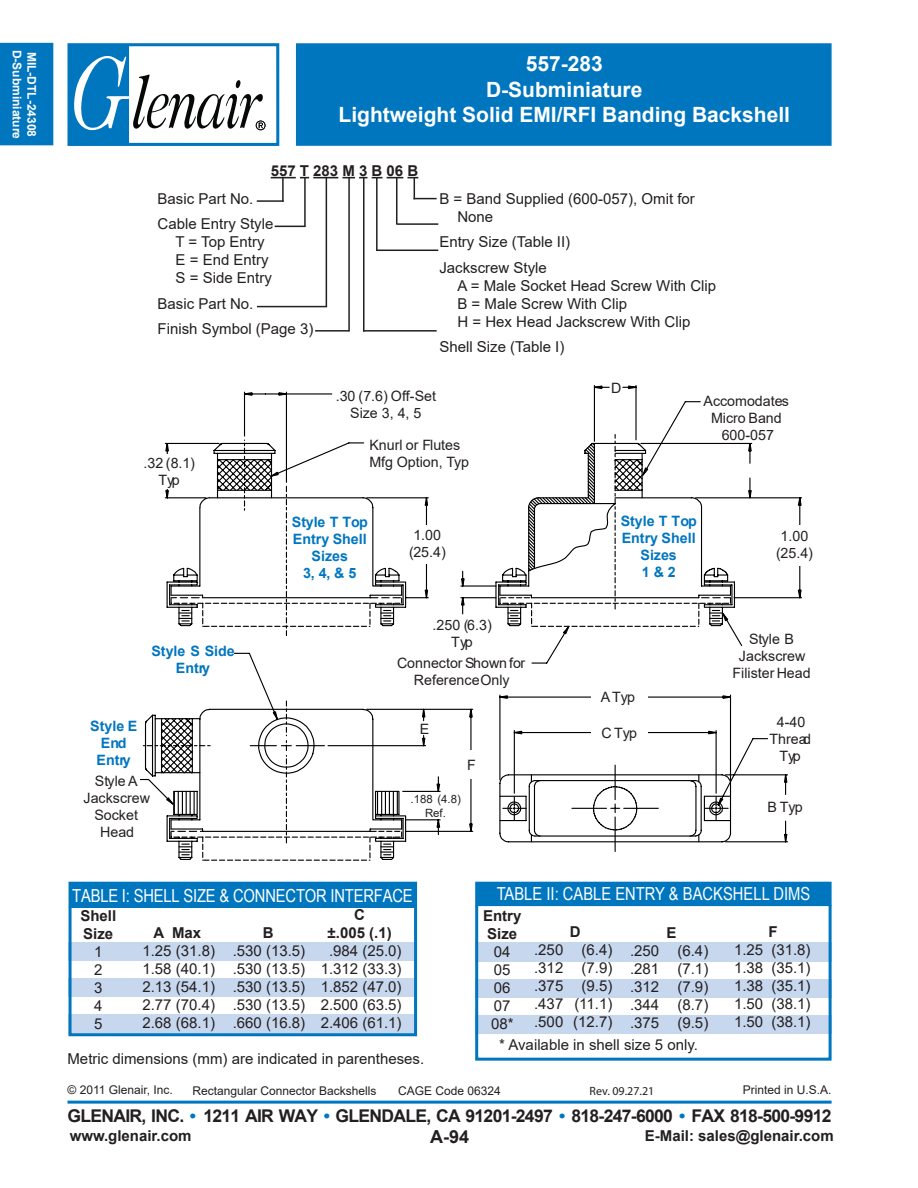
<style>
.page{position:relative;width:918px;height:1188px;background:#fff}
.page>*{position:absolute;margin:0;border:0;box-sizing:border-box;transform-origin:0 0}
.t1{font:700 21px/25.2px "Arial";color:#fff;text-align:center}
.t2{font:18px "Arial Narrow";letter-spacing:-.01em;color:#fff}
.t3{font:700 18px "Arial";color:#231f20}
.t4{font:700 17.55px "Arial";letter-spacing:-.04em;color:#231f20}
.t5{font:15px/18px "Arial";color:#231f20}
.t6{font:700 15px/18px "Arial";color:#231f20}
.t7{font:700 15px "Arial";letter-spacing:.28em;color:#231f20}
.t8{font:14.25px/17.1px "Arial";color:#241f21;text-align:center}
.t9{font:700 14.25px/17.1px "Arial";color:#0076bf;text-align:center}
.t10{font:12px "Arial";color:#231f20}
.t11{font:700 12px "Arial";color:#fff}
.t12{font:12px "Myriad Pro";color:#231f20}
.t13{font:11.4px/14.2px "Arial";color:#241f21;text-align:center}
.s1{color:#0076bf}
</style>
<div class="page">
<div style="left:0;top:43px;width:53px;height:102px;background:#0076bf"></div>
<div style="left:296px;top:43px;width:536px;height:103px;background:#0076bf;border:2px solid #0076bf"></div>
<hr style="left:68px;top:1101px;width:764px;height:3px;background:#0076bf">
<svg style="left:68px;top:43px;width:211px;height:103px"></svg>
<div style="left:477px;top:882px;width:353px;height:24px;background:#0076bf"></div>
<div style="left:70px;top:883px;width:345px;height:25px;background:#0076bf"></div>
<hr style="left:257px;top:200px;width:27px;height:2px;background:#231f20">
<hr style="left:282px;top:178px;width:2px;height:24px;background:#231f20">
<hr style="left:257px;top:306px;width:70px;height:1px;background:#231f20">
<hr style="left:326px;top:178px;width:1px;height:128px;background:#231f20">
<hr style="left:348px;top:178px;width:2px;height:153px;background:#231f20">
<hr style="left:315px;top:330px;width:34px;height:2px;background:#231f20">
<hr style="left:363px;top:178px;width:2px;height:154px;background:#231f20">
<hr style="left:363px;top:330px;width:74px;height:2px;background:#231f20">
<svg style="left:271px;top:177px;width:166px;height:22px"></svg>
<hr style="left:275px;top:226px;width:30px;height:1px;background:#231f20">
<hr style="left:304px;top:178px;width:2px;height:49px;background:#231f20">
<hr style="left:376px;top:250px;width:62px;height:1px;background:#231f20">
<hr style="left:376px;top:178px;width:2px;height:73px;background:#231f20">
<hr style="left:396px;top:177px;width:2px;height:47px;background:#231f20">
<hr style="left:396px;top:223px;width:42px;height:2px;background:#231f20">
<div style="left:475px;top:942px;width:357px;height:20px;background:#c7d7ee"></div>
<div style="left:475px;top:979px;width:357px;height:19px;background:#c7d7ee"></div>
<div style="left:475px;top:1015px;width:357px;height:19px;background:#c7d7ee"></div>
<div style="left:475px;top:882px;width:357px;height:179px;border:3px solid #0076bf"></div>
<div style="left:69px;top:942px;width:347px;height:19px;background:#c7d7ee"></div>
<div style="left:69px;top:979px;width:347px;height:18px;background:#c7d7ee"></div>
<div style="left:69px;top:1015px;width:347px;height:20px;background:#c7d7ee"></div>
<div style="left:69px;top:882px;width:348px;height:154px;border:3px solid #0076bf"></div>
<svg style="left:178px;top:400px;width:624px;height:459px"></svg>
<svg style="left:142px;top:439px;width:590px;height:404px"></svg>
<svg style="left:173px;top:433px;width:556px;height:423px"></svg>
<div style="left:401px;top:526px;width:52px;height:38px;background:#fff"></div>
<div style="left:769px;top:525px;width:49px;height:41px;background:#fff"></div>
<div style="left:460px;top:750px;width:22px;height:29px;background:#fff"></div>
<div style="left:591px;top:681px;width:57px;height:69px;background:#fff"></div>
<div style="left:139px;top:454px;width:63px;height:35px;background:#fff"></div>
<p class="t11" style="left:26px;top:50px;width:91px;rotate:90deg">D-Subminiature</p>
<p class="t11" style="left:40px;top:52px;width:87px;rotate:90deg">MIL-DTL-24308</p>
<h1 class="t1" style="left:339px;top:52px;width:453px">557-283<br>D-Subminiature<br>Lightweight Solid EMI/RFI Banding Backshell</h1>
<p class="t7" style="left:271px;top:160px;width:149px">557T283M3B06B</p>
<p class="t5" style="left:158px;top:186px;width:117px;line-height:25.5px">Basic Part No.<br>Cable Entry Style</p>
<p class="t5" style="left:176px;top:233px;width:98px">T = Top Entry<br>E = End Entry<br>S = Side Entry</p>
<p class="t5" style="left:158px;top:291px;width:157px;line-height:25.5px">Basic Part No.<br>Finish Symbol (Page 3)</p>
<p class="t5" style="left:457px;top:190px;width:239px;text-indent:-18px">B = Band Supplied (600-057), Omit for<br>None</p>
<p class="t5" style="left:439px;top:229px;width:132px;line-height:25.5px">Entry Size (Table II)<br>Jackscrew Style</p>
<p class="t5" style="left:457px;top:277px;width:260px">A = Male Socket Head Screw With Clip<br>B = Male Screw With Clip<br>H = Hex Head Jackscrew With Clip</p>
<p class="t5" style="left:439px;top:338px;width:127px">Shell Size (Table I)</p>
<p class="t8" style="left:144px;top:454px;width:53px">.32 (8.1)<br>Typ</p>
<p class="t9" style="left:151px;top:643px;width:85px">Style S Side<br>Entry</p>
<p class="t9" style="left:90px;top:718px;width:48px">Style E<br>End<br>Entry</p>
<p class="t8" style="left:84px;top:772px;width:68px">Style A<br>Jackscrew<br>Socket<br>Head</p>
<p class="t8" style="left:336px;top:387px;width:102px">.30 (7.6) Off-Set<br>Size 3, 4, 5</p>
<p class="t8" style="left:369px;top:436px;width:101px;text-align:left">Knurl or Flutes<br>Mfg Option, Typ</p>
<p class="t8" style="left:611px;top:379px;width:12px">D</p>
<p class="t8" style="left:704px;top:392px;width:87px">Accomodates<br>Micro Band<br>600-057</p>
<p class="t9" style="left:292px;top:514px;width:78px">Style T Top<br>Entry Shell<br>Sizes<br>3, 4, &amp; 5</p>
<p class="t9" style="left:621px;top:512px;width:78px">Style T Top<br>Entry Shell<br>Sizes<br>1 &amp; 2</p>
<p class="t8" style="left:409px;top:526px;width:38px">1.00 (25.4)</p>
<p class="t8" style="left:433px;top:616px;width:61px">.250 (6.3)<br>Typ</p>
<p class="t8" style="left:397px;top:654px;width:130px">Connector Shown for<br>Reference Only</p>
<p class="t8" style="left:420px;top:721px;width:11px">E</p>
<p class="t8" style="left:467px;top:757px;width:10px">F</p>
<p class="t13" style="left:411px;top:792px;width:52px">.188 (4.8)<br>Ref.</p>
<p class="t8" style="left:601px;top:688px;width:36px">A Typ</p>
<p class="t8" style="left:602px;top:724px;width:37px">C Typ</p>
<p class="t8" style="left:776px;top:528px;width:38px">1.00 (25.4)</p>
<p class="t8" style="left:732px;top:630px;width:80px">Style B<br>Jackscrew<br>Filister Head</p>
<p class="t8" style="left:769px;top:713px;width:43px">4-40<br>Thread<br>Typ</p>
<p class="t8" style="left:767px;top:798px;width:37px">B Typ</p>
<p class="t2" style="left:72px;top:882px;width:342px">TABLE I: SHELL SIZE &amp; CONNECTOR INTERFACE</p>
<p class="t6" style="left:153px;top:924px;width:49px">A Max</p>
<p class="t5" style="left:142px;top:941px;width:74px;text-align:justify">1.25 (31.8)<br>1.58 (40.1)<br>2.13 (54.1)<br>2.77 (70.4)<br>2.68 (68.1)</p>
<p class="t6" style="left:328px;top:906px;width:66px;text-align:center">C<br>±.005 (.1)</p>
<p class="t5" style="left:321px;top:941px;width:82px;text-align:center">.984 (25.0)<br>1.312 (33.3)<br>1.852 (47.0)<br>2.500 (63.5)<br>2.406 (61.1)</p>
<p class="t6" style="left:80px;top:906px;width:37px">Shell<br>Size</p>
<p class="t5" style="left:94px;top:942px;width:10px;text-align:justify">1<br>2<br>3<br>4<br>5</p>
<p class="t6" style="left:263px;top:924px;width:12px">B</p>
<p class="t5" style="left:233px;top:941px;width:74px;text-align:justify">.530 (13.5) .530 (13.5) .530 (13.5) .530 (13.5) .660 (16.8)</p>
<p class="t5" style="left:68px;top:1050px;width:358px">Metric dimensions (mm) are indicated in parentheses.</p>
<p class="t2" style="left:497px;top:881px;width:315px">TABLE II: CABLE ENTRY &amp; BACKSHELL DIMS</p>
<p class="t6" style="left:570px;top:923px;width:12px">D</p>
<p class="t5" style="left:534px;top:941px;width:80px;text-align:justify">.250 (6.4) .312 (7.9) .375 (9.5) .437 (11.1) .500 (12.7)</p>
<p class="t6" style="left:483px;top:906px;width:40px">Entry<br>Size</p>
<p class="t5" style="left:491px;top:942px;width:24px">04<br>05<br>06<br>07<br>08*</p>
<p class="t6" style="left:768px;top:923px;width:11px">F</p>
<p class="t5" style="left:734px;top:940px;width:78px;text-align:justify">1.25 (31.8)<br>1.38 (35.1)<br>1.38 (35.1)<br>1.50 (38.1)<br>1.50 (38.1)</p>
<p class="t6" style="left:667px;top:924px;width:12px">E</p>
<p class="t5" style="left:630px;top:941px;width:80px;text-align:justify">.250 (6.4) .281 (7.1) .312 (7.9) .344 (8.7) .375 (9.5)</p>
<p class="t5" style="left:499px;top:1036px;width:200px">* Available in shell size 5 only.</p>
<p class="t10" style="left:68px;top:1081px;width:107px">© 2011 Glenair, Inc.</p>
<p class="t10" style="left:193px;top:1082px;width:186px">Rectangular Connector Backshells</p>
<p class="t10" style="left:398px;top:1082px;width:104px">CAGE Code 06324</p>
<p class="t10" style="left:743px;top:1081px;width:90px">Printed in U.S.A.</p>
<p class="t12" style="left:590px;top:1084px;width:66px">Rev. 09.27.21</p>
<p class="t4" style="left:68px;top:1103px;width:766px">GLENAIR, INC. <span class="s1">•</span> 1211 AIR WAY <span class="s1">•</span> GLENDALE, CA 91201-2497 <span class="s1">•</span> 818-247-6000 <span class="s1">•</span> FAX 818-500-9912</p>
<p class="t6" style="left:70px;top:1127px;width:123px">www.glenair.com</p>
<p class="t3" style="left:430px;top:1124px;width:41px">A-94</p>
<p class="t6" style="left:645px;top:1127px;width:190px">E-Mail: sales@glenair.com</p>
</div>
